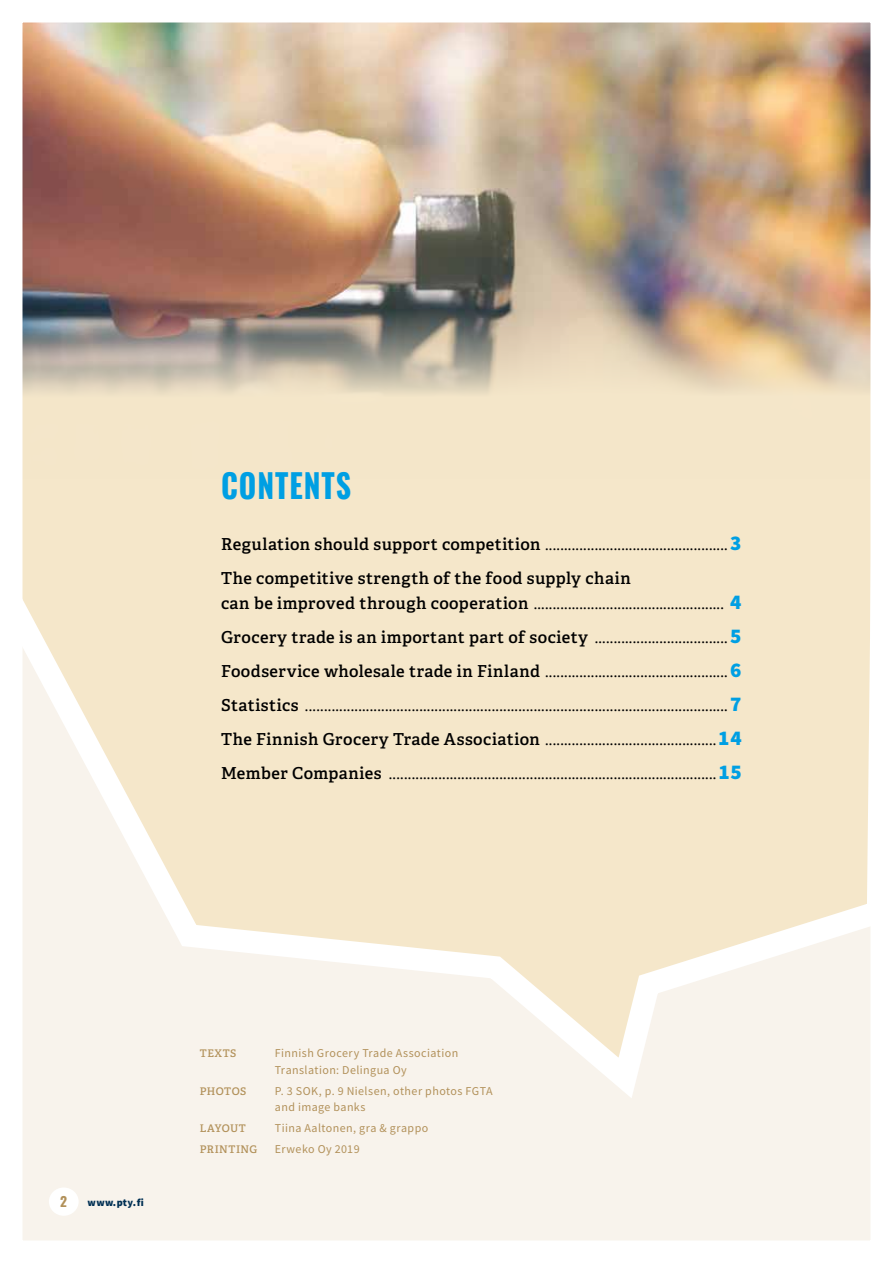
<style>
.page{position:relative;width:893px;height:1263px;background:#fff}
.page>*{position:absolute;margin:0;border:0;box-sizing:border-box;transform-origin:0 0}
.t1{font:700 33px "Oswald";letter-spacing:.03em;color:#009fe3;scale:.91 1}
.t2{font:16.5px/34px "Adelle PE Lt";color:#000;text-align:justify}
.t3{font:16.5px "Adelle PE Sb";letter-spacing:.025em;color:#000}
.t4{font:700 13.5px "Oswald";color:#b2915a}
.t5{font:12px/16.5px "Source Sans Pro";letter-spacing:.035em;color:#b2915a}
.t6{font:10.5px "Adelle PE Sb";letter-spacing:.04em;color:#b2915a}
.t7{font:900 10.5px "Source Sans Pro";letter-spacing:.04em;color:#002f53}
.s1{font-family:"Adelle PE Sb"}
.s2{font-family:"Source Sans Pro";font-weight:900;font-size:21px;color:#009fe3}
.s3{font-family:"Adelle PE Lt"}
</style>
<div class="page">
<div style="left:9px;top:13px;width:875px;height:1241px;background:#f8f3ec"></div>
<div style="left:49px;top:1187px;width:30px;height:29px;background:#fff;border-radius:50%"></div>
<img style="left:23px;top:23px;width:847px;height:1075px">
<div style="left:0;top:0;width:893px;height:1263px;border:22px solid #fff"></div>
<h1 class="t1" style="left:221px;top:468px;width:144px">CONTENTS</h1>
<p class="t2" style="left:221px;top:526px;width:522px"><span class="s1">Regulation should support competition</span> ................................................<span class="s2">3</span></p>
<p class="t3" style="left:221px;top:566px;width:411px">The competitive strength of the food supply chain</p>
<p class="t2" style="left:221px;top:586px;width:522px"><span class="s1">can be improved through cooperation</span> .................................................. <span class="s2">4</span></p>
<p class="t3" style="left:221px;top:625px;width:522px">Grocery trade is an important part of society <span class="s3">...................................</span><span class="s2">5</span></p>
<p class="t2" style="left:221px;top:654px;width:522px"><span class="s1">Foodservice wholesale trade in Finland</span> ................................................<span class="s2">6<br></span><span class="s1">Statistics</span> ...............................................................................................................<span class="s2">7<br></span><span class="s1">The Finnish Grocery Trade Association</span> .............................................<span class="s2">14<br></span><span class="s1">Member Companies</span> ......................................................................................<span class="s2">15</span></p>
<p class="t4" style="left:60px;top:1195px;width:8px">2</p>
<p class="t7" style="left:88px;top:1195px;width:58px">www.pty.fi</p>
<p class="t6" style="left:200px;top:1046px;width:38px">TEXTS</p>
<p class="t5" style="left:275px;top:1045px;width:185px">Finnish Grocery Trade Association<br>Translation: Delingua Oy</p>
<p class="t6" style="left:200px;top:1083px;width:48px">PHOTOS</p>
<p class="t5" style="left:275px;top:1082px;width:219px">P. 3 SOK, p. 9 Nielsen, other photos FGTA and image banks</p>
<p class="t6" style="left:200px;top:1120px;width:48px">LAYOUT</p>
<p class="t5" style="left:275px;top:1119px;width:155px">Tiina Aaltonen, gra &amp; grappo</p>
<p class="t6" style="left:200px;top:1141px;width:59px">PRINTING</p>
<p class="t5" style="left:275px;top:1140px;width:86px">Erweko Oy 2019</p>
</div>
